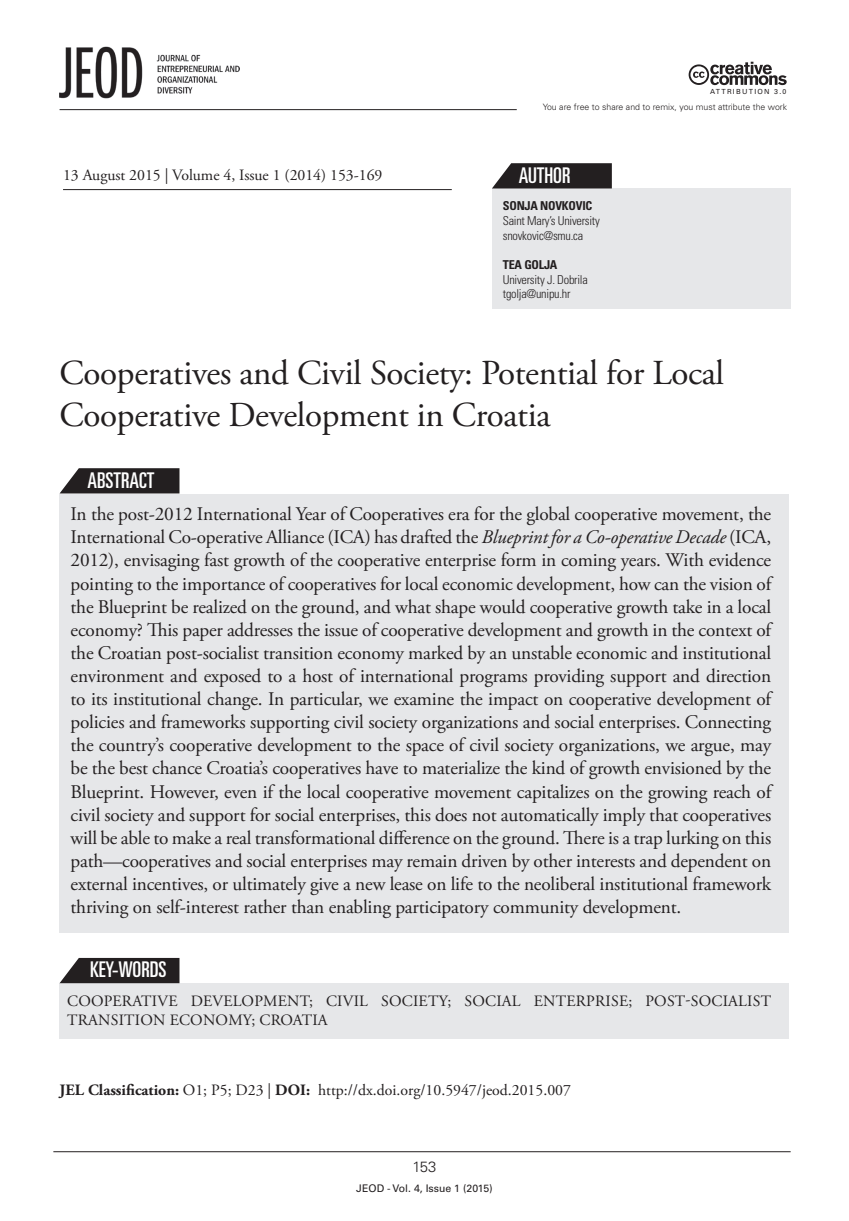
<style>
.page{position:relative;width:849px;height:1221px;background:#fff}
.page>*{position:absolute;margin:0;border:0;box-sizing:border-box;transform-origin:0 0}
.t1{font:35px/42px "Adobe Garamond Pro";letter-spacing:-.01em;color:#231f20}
.t2{font:ultra-condensed 21.7px "Univers LT Std";color:#fff}
.t3{font:19.25px/23.1px "Adobe Garamond Pro";letter-spacing:-.01em;color:#231f20;text-align:justify}
.t4{font:15.75px/18.9px "Adobe Garamond Pro";letter-spacing:.015em;color:#231f20}
.t5{font:300 14.88px "Univers LT Std";color:#231f20}
.t6{font:300 condensed 12.25px/14.7px "Univers LT Std";letter-spacing:-.02em;color:#231f20}
.t7{font:700 condensed 12.25px "Univers LT Std";letter-spacing:-.02em;color:#231f20}
.t8{font:10.5px "Univers LT Std";color:#231f20}
.t9{font:300 8.75px "Univers LT Std";color:#231f20}
.t10{font:7px "Univers LT Std";letter-spacing:.18em;color:#231f20}
.s1{font-style:italic}
.s2{font-weight:700}
</style>
<div class="page">
<hr style="left:53px;top:1151px;width:737px;height:1px;background:#231f20">
<img style="left:60px;top:46px;width:180px;height:53px">
<hr style="left:60px;top:109px;width:456px;height:1px;background:#231f20">
<svg style="left:688px;top:62px;width:98px;height:23px"></svg>
<div style="left:492px;top:189px;width:298px;height:120px;background:#e6e7e9"></div>
<div style="left:60px;top:494px;width:729px;height:438px;background:#e6e7e9"></div>
<div style="left:60px;top:983px;width:729px;height:55px;background:#e6e7e9"></div>
<svg style="left:60px;top:468px;width:119px;height:25px;background:#363233"></svg>
<svg style="left:492px;top:163px;width:119px;height:25px;background:#363333"></svg>
<svg style="left:60px;top:957px;width:119px;height:26px;background:#3b3738"></svg>
<hr style="left:63px;top:189px;width:388px;height:1px;background:#231f20">
<p class="t10" style="left:710px;top:87px;width:78px">ATTRIBUTION 3.0</p>
<p class="t4" style="left:63px;top:166px;width:321px">13 August 2015 | Volume 4, Issue 1 (2014) 153-169</p>
<p class="t9" style="left:542px;top:102px;width:246px">You are free to share and to remix, you must attribute the work</p>
<p class="t2" style="left:518px;top:163px;width:53px">AUTHOR</p>
<p class="t7" style="left:502px;top:198px;width:91px">SONJA NOVKOVIC</p>
<p class="t6" style="left:502px;top:213px;width:98px">Saint Mary’s University snovkovic@smu.ca</p>
<p class="t7" style="left:502px;top:257px;width:56px">TEA GOLJA</p>
<p class="t6" style="left:502px;top:272px;width:86px">University J. Dobrila tgolja@unipu.hr</p>
<h1 class="t1" style="left:60px;top:353px;width:666px">Cooperatives and Civil Society: Potential for Local<br>Cooperative Development in Croatia</h1>
<p class="t2" style="left:87px;top:467px;width:68px">ABSTRACT</p>
<p class="t3" style="left:71px;top:503px;width:702px">In the post-2012 International Year of Cooperatives era for the global cooperative movement, the International Co-operative Alliance (ICA) has drafted the <span class="s1">Blueprint for a Co-operative Decade</span> (ICA, 2012), envisaging fast growth of the cooperative enterprise form in coming years. With evidence pointing to the importance of cooperatives for local economic development, how can the vision of the Blueprint be realized on the ground, and what shape would cooperative growth take in a local economy? This paper addresses the issue of cooperative development and growth in the context of the Croatian post-socialist transition economy marked by an unstable economic and institutional environment and exposed to a host of international programs providing support and direction to its institutional change. In particular, we examine the impact on cooperative development of policies and frameworks supporting civil society organizations and social enterprises. Connecting the country’s cooperative development to the space of civil society organizations, we argue, may be the best chance Croatia’s cooperatives have to materialize the kind of growth envisioned by the Blueprint. However, even if the local cooperative movement capitalizes on the growing reach of civil society and support for social enterprises, this does not automatically imply that cooperatives will be able to make a real transformational difference on the ground. There is a trap lurking on this path—cooperatives and social enterprises may remain driven by other interests and dependent on external incentives, or ultimately give a new lease on life to the neoliberal institutional framework thriving on self-interest rather than enabling participatory community development.</p>
<p class="t2" style="left:90px;top:957px;width:78px">KEY-WORDS</p>
<p class="t4" style="left:67px;top:992px;width:705px">COOPERATIVE DEVELOPMENT; CIVIL SOCIETY; SOCIAL ENTERPRISE; POST-SOCIALIST<br>TRANSITION ECONOMY; CROATIA</p>
<p class="t4" style="left:60px;top:1081px;width:512px"><span class="s2">JEL Classification:</span> O1; P5; D23 | <span class="s2">DOI:</span> http://dx.doi.org/10.5947/jeod.2015.007</p>
<p class="t5" style="left:412px;top:1157px;width:26px">153</p>
<p class="t8" style="left:356px;top:1181px;width:138px">JEOD - Vol. 4, Issue 1 (2015)</p>
</div>
